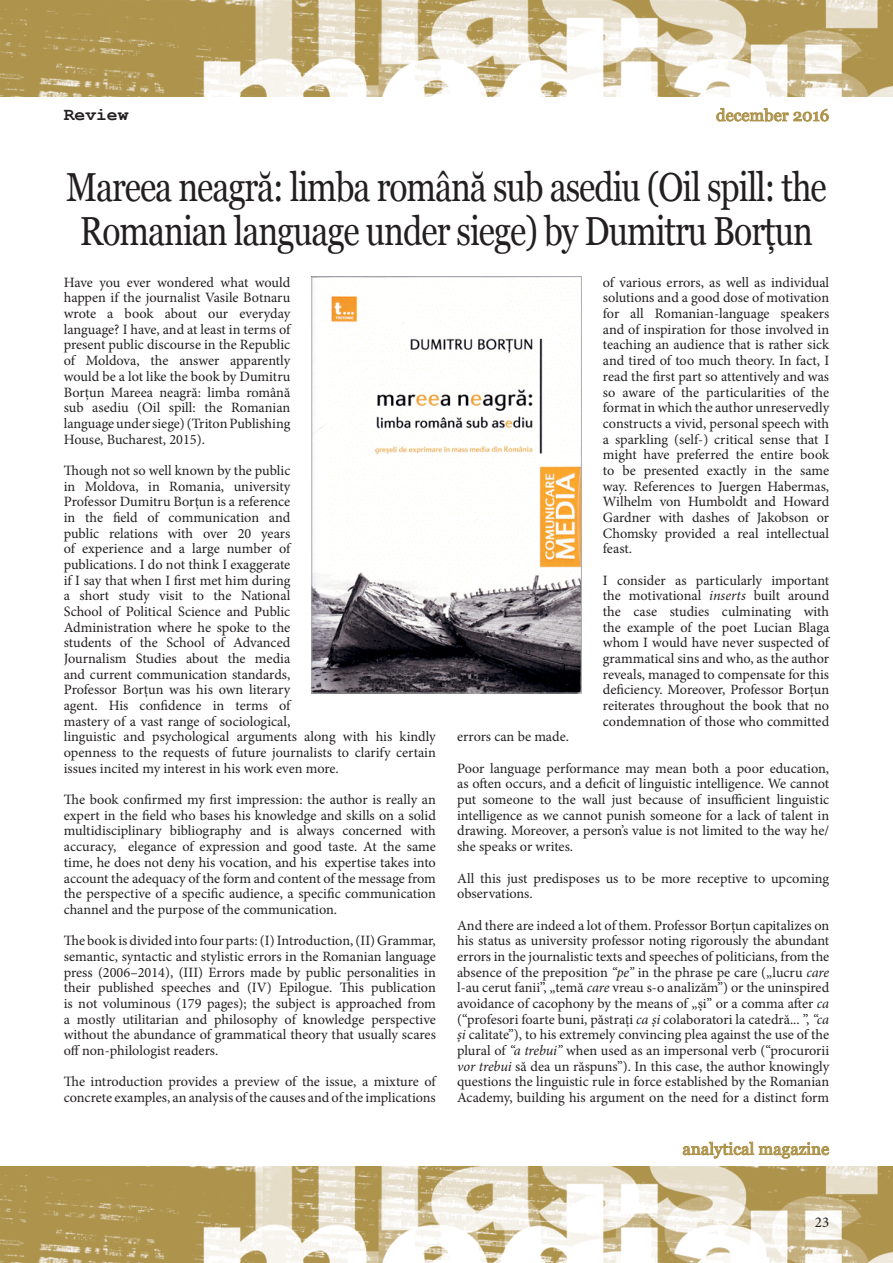
<style>
.page{position:relative;width:893px;height:1263px;background:#fff}
.page>*{position:absolute;margin:0;border:0;box-sizing:border-box;transform-origin:0 0}
.t1{font:40.5px/44.5px "Georgia";letter-spacing:-.03em;color:#231f20;text-align:center;scale:.83 1}
.t2{font:700 18px "Courier New";color:#231f20}
.t3{font:16.5px "Georgia";letter-spacing:.01em;color:#ad934b}
.t4{font:15px "Minion Pro";color:#231f20}
.t5{font:14.25px/15.8px "Minion Pro";color:#231f20;text-align:justify}
.s1{font-style:italic}
</style>
<div class="page">
<img style="left:0;top:1166px;width:893px;height:97px">
<img style="left:0;top:0;width:893px;height:96px">
<svg style="left:716px;top:108px;width:113px;height:14px"></svg>
<svg style="left:682px;top:1141px;width:148px;height:18px"></svg>
<img style="left:314px;top:278px;width:266px;height:413px">
<div style="left:312px;top:276px;width:270px;height:417px;border:1px solid #abadb0"></div>
<p class="t2" style="left:64px;top:103px;width:66px">Review</p>
<p class="t3" style="left:716px;top:105px;width:115px">december 2016</p>
<h1 class="t1" style="left:66px;top:165px;width:918px">Mareea neagră: limba română sub asediu (Oil spill: the<br>Romanian language under siege) by Dumitru Borțun</h1>
<p class="t5" style="left:64px;top:274px;width:229px">Have you ever wondered what would happen if the journalist Vasile Botnaru wrote a book about our everyday language? I have, and at least in terms of present public discourse in the Republic of Moldova, the answer apparently would be a lot like the book by Dumitru Borţun Mareea neagră: limba română sub asediu (Oil spill: the Romanian language under siege) (Triton Publishing House, Bucharest, 2015).</p>
<p class="t5" style="left:64px;top:462px;width:374px;text-align:left">Though not so well known by the public<br>in Moldova, in Romania, university<br>Professor Dumitru Borţun is a reference<br>in the field of communication and<br>public relations with over 20 years<br>of experience and a large number of<br>publications. I do not think I exaggerate<br>if I say that when I first met him during<br>a short study visit to the National<br>School of Political Science and Public<br>Administration where he spoke to the<br>students of the School of Advanced<br>Journalism Studies about the media<br>and current communication standards,<br>Professor Borţun was his own literary<br>agent. His confidence in terms of<br>mastery of a vast range of sociological,<br>linguistic and psychological arguments along with his kindly openness to the requests of future journalists to clarify certain issues incited my interest in his work even more.</p>
<p class="t5" style="left:64px;top:792px;width:374px">The book confirmed my first impression: the author is really an expert in the field who bases his knowledge and skills on a solid multidisciplinary bibliography and is always concerned with accuracy, elegance of expression and good taste. At the same time, he does not deny his vocation, and his expertise takes into account the adequacy of the form and content of the message from the perspective of a specific audience, a specific communication channel and the purpose of the communication.</p>
<p class="t5" style="left:64px;top:933px;width:374px">The book is divided into four parts: (I) Introduction, (II ) Grammar, semantic, syntactic and stylistic errors in the Romanian language press (2006–2014), (III) Errors made by public personalities in their published speeches and (IV) Epilogue. This publication is not voluminous (179 pages); the subject is approached from a mostly utilitarian and philosophy of knowledge perspective without the abundance of grammatical theory that usually scares off non-philologist readers.</p>
<p class="t5" style="left:64px;top:1074px;width:375px">The introduction provides a preview of the issue, a mixture of concrete examples, an analysis of the causes and of the implications</p>
<p class="t5" style="left:603px;top:274px;width:228px">of various errors, as well as individual solutions and a good dose of motivation for all Romanian-language speakers and of inspiration for those involved in teaching an audience that is rather sick and tired of too much theory. In fact, I read the first part so attentively and was so aware of the particularities of the format in which the author unreservedly constructs a vivid, personal speech with a sparkling (self-) critical sense that I might have preferred the entire book to be presented exactly in the same way. References to Juergen Habermas, Wilhelm von Humboldt and Howard Gardner with dashes of Jakobson or Chomsky provided a real intellectual feast.</p>
<p class="t5" style="left:603px;top:572px;width:229px">I consider as particularly important the motivational <span class="s1">inserts</span> built around the case studies culminating with the example of the poet Lucian Blaga whom I would have never suspected of grammatical sins and who, as the author reveals, managed to compensate for this deficiency. Moreover, Professor Borţun reiterates throughout the book that no condemnation of those who committed</p>
<p class="t5" style="left:457px;top:721px;width:374px;line-height:31.3px">errors can be made.<br>Poor language performance may mean both a poor education,</p>
<p class="t5" style="left:457px;top:776px;width:374px">as often occurs, and a deficit of linguistic intelligence. We cannot put someone to the wall just because of insufficient linguistic intelligence as we cannot punish someone for a lack of talent in drawing. Moreover, a person’s value is not limited to the way he/ she speaks or writes.</p>
<p class="t5" style="left:457px;top:870px;width:374px">All this just predisposes us to be more receptive to upcoming observations.</p>
<p class="t5" style="left:457px;top:917px;width:374px">And there are indeed a lot of them. Professor Borţun capitalizes on his status as university professor noting rigorously the abundant errors in the journalistic texts and speeches of politicians, from the absence of the preposition <span class="s1">“pe”</span> in the phrase pe care („lucru <span class="s1">care </span>l-au cerut fanii”, „temă <span class="s1">care</span> vreau s-o analizăm”) or the uninspired avoidance of cacophony by the means of „și” or a comma after <span class="s1">ca </span>(“profesori foarte buni, păstrați <span class="s1">ca și</span> colaboratori la catedră... ”, <span class="s1">“ca și</span> calitate”), to his extremely convincing plea against the use of the plural of <span class="s1">“a trebui”</span> when used as an impersonal verb (“procurorii <span class="s1">vor trebui</span> să dea un răspuns”). In this case, the author knowingly questions the linguistic rule in force established by the Romanian Academy, building his argument on the need for a distinct form</p>
<p class="t3" style="left:682px;top:1139px;width:148px">analytical magazine</p>
<p class="t4" style="left:815px;top:1212px;width:16px">23</p>
</div>
